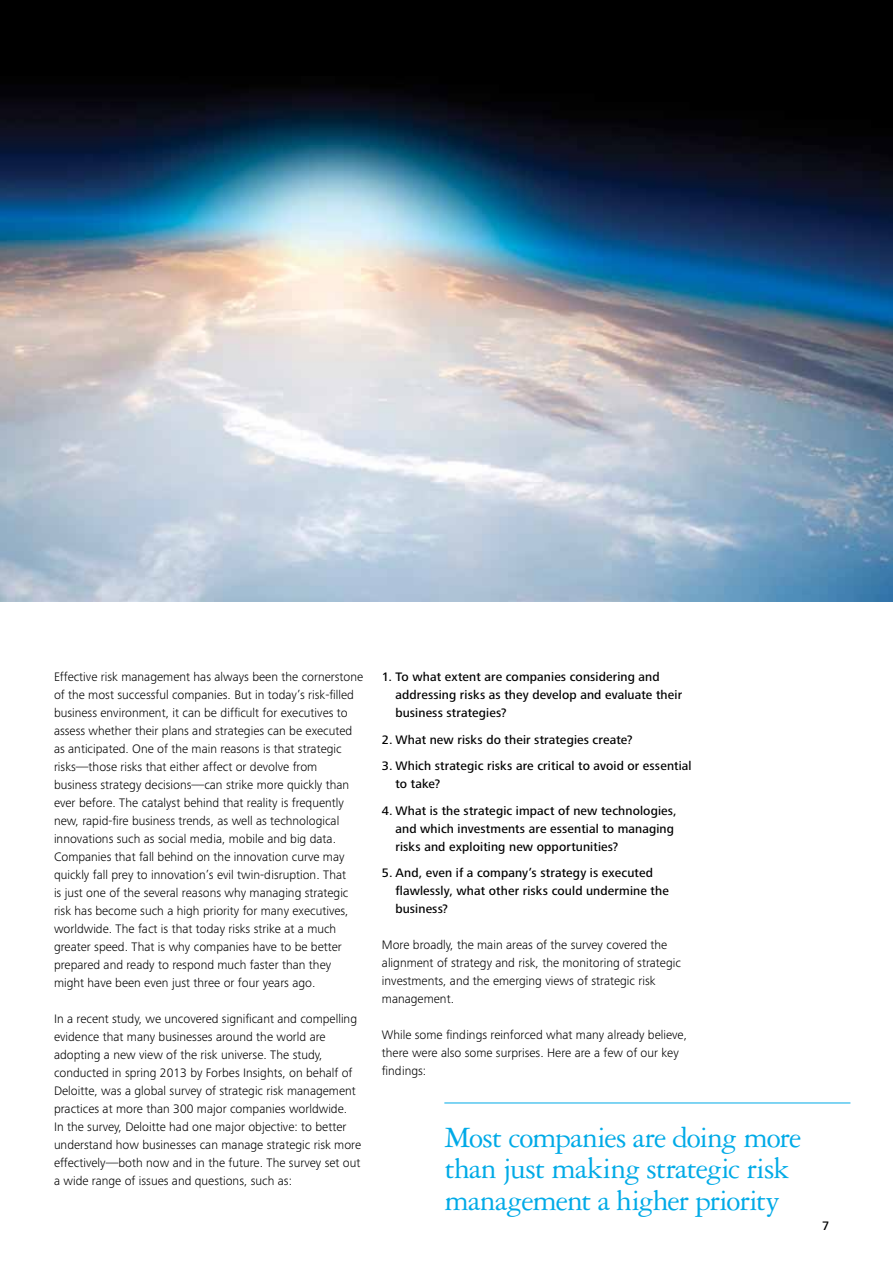
<style>
.page{position:relative;width:893px;height:1263px;background:#fff}
.page>*{position:absolute;margin:0;border:0;box-sizing:border-box;transform-origin:0 0}
.t1{font:31.5px/31.5px "Garamond 3 LT Std";letter-spacing:-.035em;color:#00aae7}
.t2{font:300 12.75px/18px "Frutiger Next Pro";color:#000}
.t3{font:500 12.75px/18px "Frutiger Next Pro";letter-spacing:.01em;color:#000}
</style>
<div class="page">
<img style="left:0;top:0;width:893px;height:602px">
<hr style="left:444px;top:1102px;width:406px;height:1px;background:#00aae7">
<p class="t2" style="left:54px;top:668px;width:311px">Effective risk management has always been the cornerstone of the most successful companies. But in today’s risk-filled business environment, it can be difficult for executives to assess whether their plans and strategies can be executed as anticipated. One of the main reasons is that strategic risks—those risks that either affect or devolve from business strategy decisions—can strike more quickly than ever before. The catalyst behind that reality is frequently new, rapid-fire business trends, as well as technological innovations such as social media, mobile and big data.<br>Companies that fall behind on the innovation curve may quickly fall prey to innovation’s evil twin-disruption. That<br>is just one of the several reasons why managing strategic risk has become such a high priority for many executives, worldwide. The fact is that today risks strike at a much greater speed. That is why companies have to be better prepared and ready to respond much faster than they might have been even just three or four years ago.</p>
<p class="t2" style="left:54px;top:1010px;width:309px">In a recent study, we uncovered significant and compelling evidence that many businesses around the world are adopting a new view of the risk universe. The study, conducted in spring 2013 by Forbes Insights, on behalf of Deloitte, was a global survey of strategic risk management practices at more than 300 major companies worldwide.<br>In the survey, Deloitte had one major objective: to better understand how businesses can manage strategic risk more effectively—both now and in the future. The survey set out a wide range of issues and questions, such as:</p>
<p class="t3" style="left:395px;top:668px;width:288px;text-indent:-14px">1. To what extent are companies considering and addressing risks as they develop and evaluate their business strategies?</p>
<p class="t3" style="left:382px;top:730px;width:252px">2. What new risks do their strategies create?</p>
<p class="t3" style="left:395px;top:757px;width:298px;text-indent:-14px">3. Which strategic risks are critical to avoid or essential to take?</p>
<p class="t3" style="left:395px;top:801px;width:283px;text-indent:-14px">4. What is the strategic impact of new technologies, and which investments are essential to managing risks and exploiting new opportunities?</p>
<p class="t3" style="left:395px;top:864px;width:275px;text-indent:-13px">5. And, even if a company’s strategy is executed flawlessly, what other risks could undermine the business?</p>
<p class="t2" style="left:382px;top:936px;width:301px">More broadly, the main areas of the survey covered the alignment of strategy and risk, the monitoring of strategic investments, and the emerging views of strategic risk management.</p>
<p class="t2" style="left:382px;top:1026px;width:307px">While some findings reinforced what many already believe, there were also some surprises. Here are a few of our key findings:</p>
<h1 class="t1" style="left:444px;top:1121px;width:359px">Most companies are doing more than just making strategic risk management a higher priority</h1>
<p class="t3" style="left:822px;top:1216px;width:9px">7</p>
</div>
